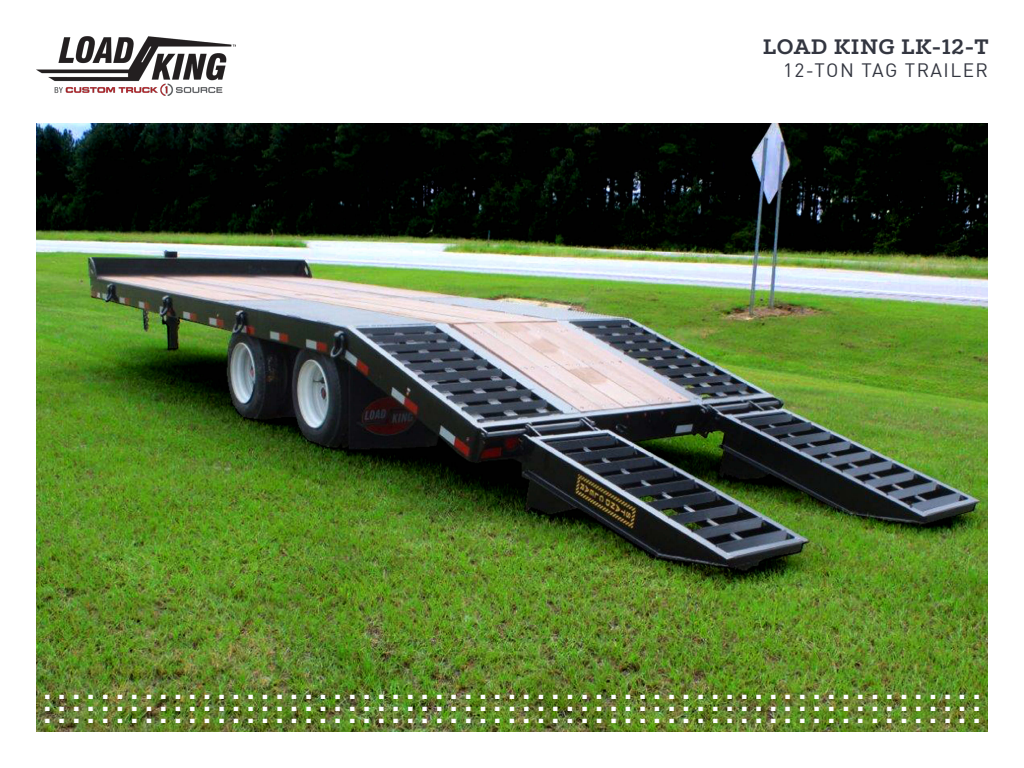
<style>
.page{position:relative;width:1024px;height:768px;background:#fff}
.page>*{position:absolute;margin:0;border:0;box-sizing:border-box;transform-origin:0 0}
.t1{font:700 30px "DIN Pro";color:#fff}
.t2{font:700 24px "Klinic Slab";letter-spacing:.025em;color:#333640}
.t3{font:19px "DIN Pro";letter-spacing:.075em;color:#333640}
</style>
<div class="page">
<img style="left:36px;top:124px;width:952px;height:608px">
<img style="left:37px;top:36px;width:198px;height:60px">
<p class="t2" style="left:763px;top:31px;width:227px">LOAD KING LK-12-T</p>
<p class="t3" style="left:783px;top:55px;width:206px">12-TON TAG TRAILER</p>
<p class="t1" style="left:43px;top:665px;width:939px">.................................................................</p>
<p class="t1" style="left:43px;top:677px;width:939px">.................................................................</p>
<p class="t1" style="left:43px;top:689px;width:939px">.................................................................</p>
</div>
